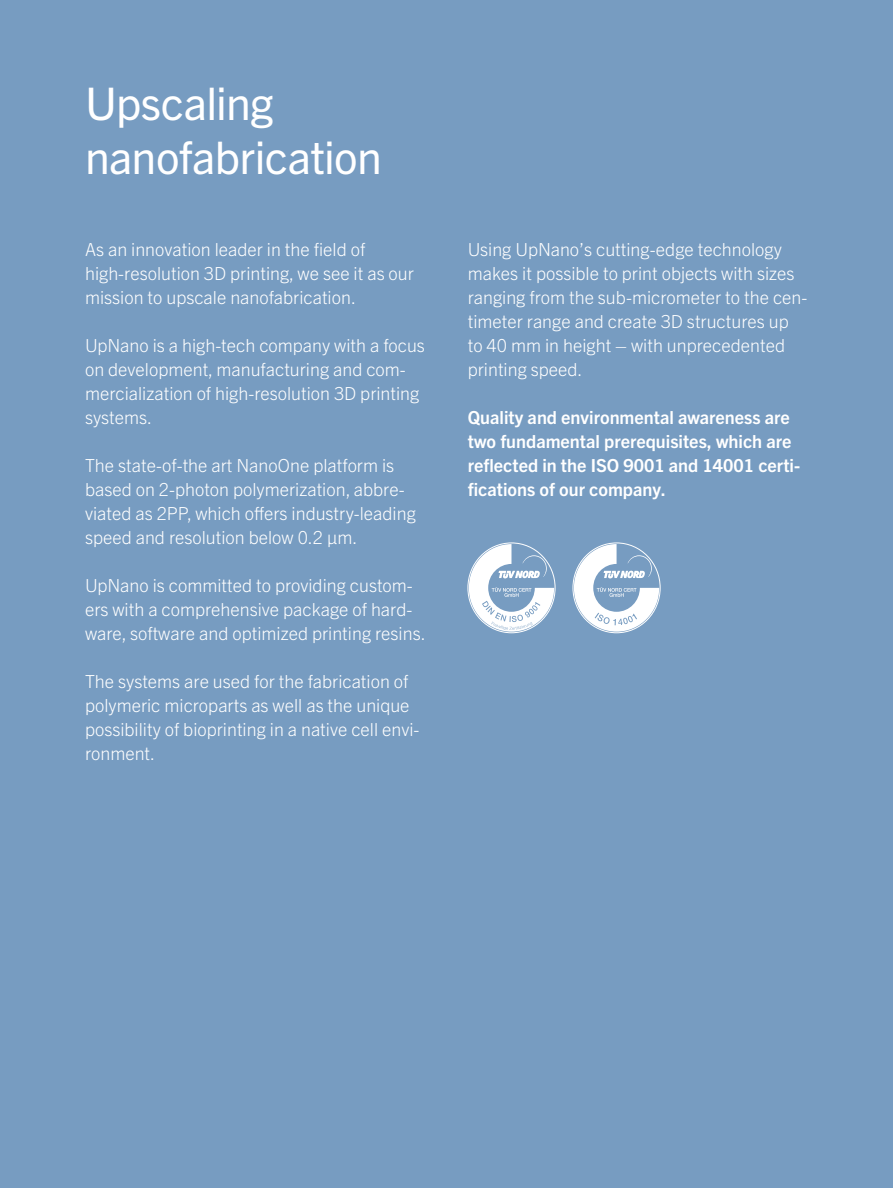
<style>
.page{position:relative;width:893px;height:1188px;background:#779cc1}
.page>*{position:absolute;margin:0;border:0;box-sizing:border-box;transform-origin:0 0}
.t1{font:45px/54px "Trade Gothic Next LT Pro";letter-spacing:-.015em;color:#fff}
.t2{font:300 18px/24px "Trade Gothic Next LT Pro";color:#fff}
.t3{font:700 18px/24px "Trade Gothic Next LT Pro";color:#fff}
</style>
<div class="page">
<svg style="left:469px;top:544px;width:85px;height:88px"></svg>
<svg style="left:574px;top:544px;width:85px;height:88px"></svg>
<h1 class="t1" style="left:85px;top:73px;width:298px">Upscaling nanofabrication</h1>
<p class="t2" style="left:85px;top:236px;width:330px">As an innovation leader in the field of high-resolution 3D printing, we see it as our mission to upscale nanofabrication.</p>
<p class="t2" style="left:85px;top:332px;width:341px">UpNano is a high-tech company with a focus on development, manufacturing and com&shy;mercialization of high-resolution 3D printing systems.</p>
<p class="t2" style="left:85px;top:452px;width:332px">The state-of-the art NanoOne platform is based on 2-photon polymerization, abbre&shy;viated as 2PP, which offers industry-leading speed and resolution below 0.2 µm.</p>
<p class="t2" style="left:85px;top:572px;width:342px">UpNano is committed to providing custom&shy;ers with a comprehensive package of hard&shy;ware, software and optimized printing resins.</p>
<p class="t2" style="left:85px;top:668px;width:336px">The systems are used for the fabrication of polymeric microparts as well as the unique possibility of bioprinting in a native cell envi&shy;ronment.</p>
<p class="t2" style="left:468px;top:236px;width:341px">Using UpNano’s cutting-edge technology makes it possible to print objects with sizes ranging from the sub-micrometer to the cen&shy;timeter range and create 3D structures up to 40 mm in height – with unprecedented printing speed.</p>
<p class="t3" style="left:468px;top:404px;width:334px">Quality and environmental awareness are two fundamental prerequisites, which are reflected in the ISO 9001 and 14001 certi&shy;fications of our company.</p>
</div>
